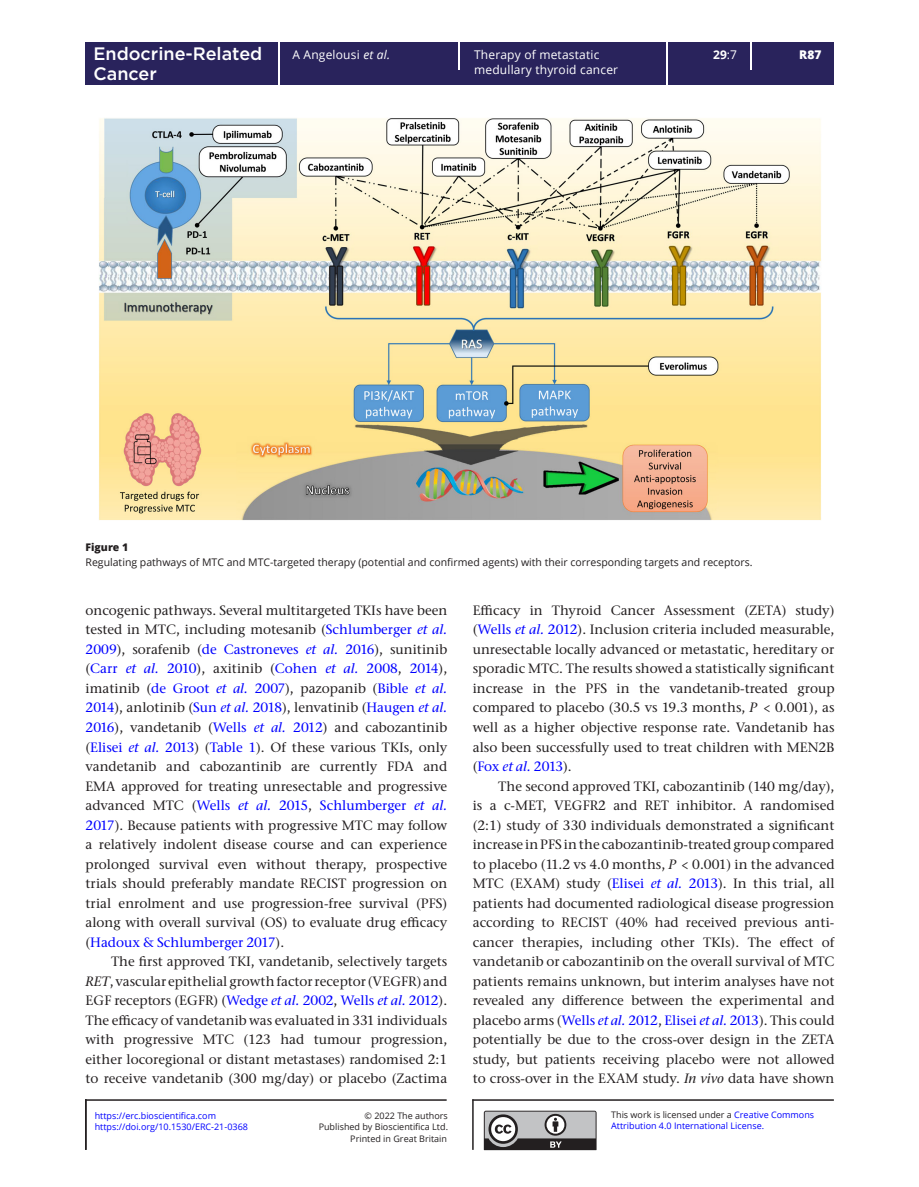
<style>
.page{position:relative;width:919px;height:1187px;background:#fff}
.page>*{position:absolute;margin:0;border:0;box-sizing:border-box;transform-origin:0 0}
.t1{font:500 18px "Gotham";color:#fff}
.TXI{font:500 13.5px/19.5px "Stone Serif ITC Pro";color:#231f20;text-align:justify}
.TXT{font:500 13.5px/19.5px "Stone Serif ITC Pro";color:#231f20;text-align:justify}
.t2{font:12px "Open Sans";letter-spacing:.015em;color:#fff}
.t3{font:700 12px "Open Sans";color:#fff}
.t4{font:800 12px "Open Sans";color:#fff}
.FC{font:10.5px "Open Sans";color:#231f20}
.FC-2{font:800 10.5px "Open Sans";color:#231f20}
.t5{font:9px/11.2px "Open Sans";color:#00f}
.t6{font:9px "Open Sans";color:#231f20}
.s1{font-weight:400}
.s2{font-style:italic}
.s3{color:#00f}
.s4{font-style:italic;color:#00f}
.s5{color:#231f20}
</style>
<div class="page">
<div style="left:85px;top:42px;width:748px;height:43px;background:#29235c"></div>
<hr style="left:278px;top:42px;width:1px;height:43px;background:#fff">
<hr style="left:666px;top:42px;width:1px;height:43px;background:#fff">
<hr style="left:458px;top:42px;width:2px;height:27px;background:#fff">
<svg style="left:750px;top:42px;width:1px;height:27px"></svg>
<img style="left:99px;top:118px;width:722px;height:402px">
<svg style="left:484px;top:1110px;width:112px;height:39px;background:#919092"></svg>
<hr style="left:85px;top:1099px;width:361px;height:1px;background:#231f20">
<hr style="left:85px;top:1099px;width:2px;height:50px;background:#231f20">
<hr style="left:472px;top:1099px;width:1px;height:50px;background:#231f20">
<hr style="left:472px;top:1099px;width:361px;height:1px;background:#231f20">
<h1 class="t1" style="left:93px;top:42px;width:170px">Endocrine-Related</h1>
<p class="t3" style="left:713px;top:46px;width:25px">29<span class="s1">:7</span></p>
<h1 class="t1" style="left:93px;top:61px;width:65px">Cancer</h1>
<p class="t2" style="left:292px;top:47px;width:99px">A Angelousi <span class="s2">et al.</span></p>
<p class="t2" style="left:474px;top:47px;width:127px">Therapy of metastatic</p>
<p class="t4" style="left:799px;top:46px;width:24px">R87</p>
<p class="t2" style="left:474px;top:61px;width:145px">medullary thyroid cancer</p>
<p class="FC-2" style="left:86px;top:539px;width:44px">Figure 1</p>
<p class="FC" style="left:86px;top:555px;width:668px">Regulating pathways of MTC and MTC-targeted therapy (potential and confirmed agents) with their corresponding targets and receptors.</p>
<p class="TXT" style="left:85px;top:600px;width:363px">oncogenic pathways. Several multitargeted TKIs have been tested in MTC, including motesanib (<span class="s3">Schlumberger</span> <span class="s4">et al.<br></span><span class="s3">2009</span>), sorafenib (<span class="s3">de Castroneves</span> <span class="s4">et al.</span> <span class="s3">2016</span>), sunitinib (<span class="s3">Carr</span> <span class="s4">et al.</span> <span class="s3">2010</span>), axitinib (<span class="s3">Cohen</span> <span class="s4">et al.</span> <span class="s3">2008</span>, <span class="s3">2014</span>), imatinib (<span class="s3">de Groot</span> <span class="s4">et al.</span> <span class="s3">2007</span>), pazopanib (<span class="s3">Bible</span> <span class="s4">et al.<br></span><span class="s3">2014</span>), anlotinib (<span class="s3">Sun</span> <span class="s4">et al.</span> <span class="s3">2018</span>), lenvatinib (<span class="s3">Haugen</span> <span class="s4">et al.<br></span><span class="s3">2016</span>), vandetanib (<span class="s3">Wells</span> <span class="s4">et al.</span> <span class="s3">2012</span>) and cabozantinib (<span class="s3">Elisei</span> <span class="s4">et al.</span> <span class="s3">2013</span>) (<span class="s3">Table 1</span>). Of these various TKIs, only vandetanib and cabozantinib are currently FDA and EMA approved for treating unresectable and progressive advanced MTC (<span class="s3">Wells</span> <span class="s4">et al.</span> <span class="s3">2015</span>, <span class="s3">Schlumberger</span> <span class="s4">et al.<br></span><span class="s3">2017</span>). Because patients with progressive MTC may follow a relatively indolent disease course and can experience prolonged survival even without therapy, prospective trials should preferably mandate RECIST progression on trial enrolment and use progression-free survival (PFS) along with overall survival (OS) to evaluate drug efficacy (<span class="s3">Hadoux &amp; Schlumberger 2017</span>).</p>
<p class="TXI" style="left:86px;top:951px;width:363px;text-indent:26px">The first approved TKI, vandetanib, selectively targets <span class="s2">RET</span>, vascular epithelial growth factor receptor (VEGFR) and EGF receptors (EGFR) (<span class="s3">Wedge</span> <span class="s4">et al.</span> <span class="s3">2002</span>, <span class="s3">Wells</span> <span class="s4">et al.</span> <span class="s3">2012</span>).<br>The efficacy of vandetanib was evaluated in 331 individuals with progressive MTC (123 had tumour progression, either locoregional or distant metastases) randomised 2:1 to receive vandetanib (300 mg/day) or placebo (Zactima</p>
<p class="t5" style="left:95px;top:1109px;width:123px">https://erc.bioscientifica.com</p>
<p class="t6" style="left:364px;top:1109px;width:85px">© 2022 The authors</p>
<p class="t6" style="left:350px;top:1132px;width:98px">Printed in Great Britain</p>
<p class="t5" style="left:95px;top:1120px;width:155px">https://doi.org/10.1530/ERC-21-0368</p>
<p class="t6" style="left:319px;top:1120px;width:131px">Published by Bioscientifica Ltd.</p>
<p class="TXI" style="left:473px;top:600px;width:363px">Efficacy in Thyroid Cancer Assessment (ZETA) study) (<span class="s3">Wells</span> <span class="s4">et al.</span> <span class="s3">2012</span>). Inclusion criteria included measurable, unresectable locally advanced or metastatic, hereditary or sporadic MTC. The results showed a statistically significant increase in the PFS in the vandetanib-treated group compared to placebo (30.5 vs 19.3 months, <span class="s2">P</span> &lt; 0.001), as well as a higher objective response rate. Vandetanib has also been successfully used to treat children with MEN2B (<span class="s3">Fox</span> <span class="s4">et al.</span> <span class="s3">2013</span>).</p>
<p class="TXI" style="left:473px;top:776px;width:363px;text-indent:26px">The second approved TKI, cabozantinib (140 mg/day), is a c-MET, VEGFR2 and RET inhibitor. A randomised (2:1) study of 330 individuals demonstrated a significant increase in PFS in the cabozantinib-treated group compared to placebo (11.2 vs 4.0 months, <span class="s2">P</span> &lt; 0.001) in the advanced MTC (EXAM) study (<span class="s3">Elisei</span> <span class="s4">et al.</span> <span class="s3">2013</span>). In this trial, all patients had documented radiological disease progression according to RECIST (40% had received previous anti&shy;cancer therapies, including other TKIs). The effect of vandetanib or cabozantinib on the overall survival of MTC patients remains unknown, but interim analyses have not revealed any difference between the experimental and placebo arms (<span class="s3">Wells</span> <span class="s4">et al.</span> <span class="s3">2012</span>, <span class="s3">Elisei</span> <span class="s4">et al.</span> <span class="s3">2013</span>). This could potentially be due to the cross-over design in the ZETA study, but patients receiving placebo were not allowed to cross-over in the EXAM study. <span class="s2">In vivo</span> data have shown</p>
<p class="t5" style="left:611px;top:1108px;width:204px"><span class="s5">This work is licensed under a</span> Creative Commons<br>Attribution 4.0 International License.</p>
</div>
